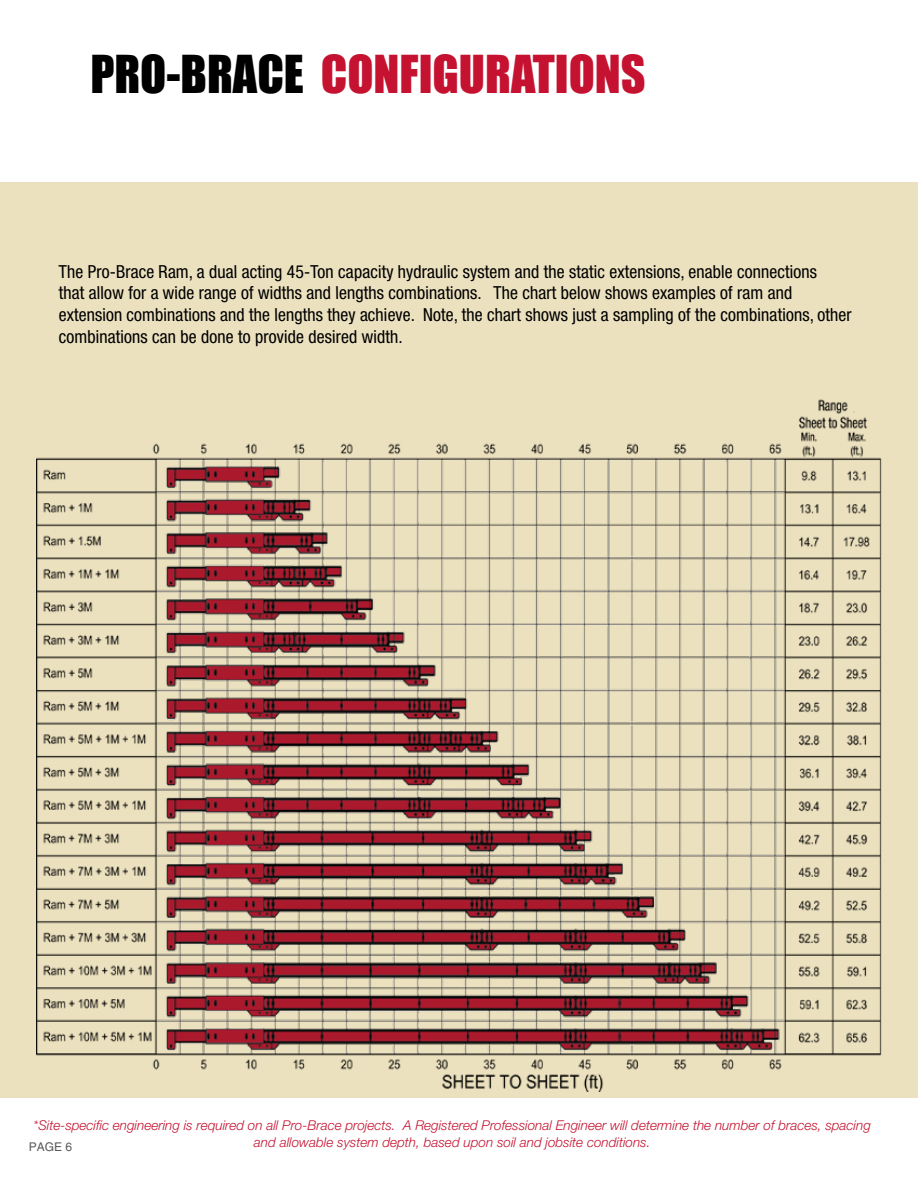
<style>
.page{position:relative;width:918px;height:1188px;background:#fff}
.page>*{position:absolute;margin:0;border:0;box-sizing:border-box;transform-origin:0 0}
.t1{font:48px "Impact";color:#c41230}
.t2{font:condensed 18px/21.6px "Helvetica Neue";color:#000}
.t3{font:italic 300 13.5px/16.2px "Helvetica Neue";color:#c41230;text-align:center}
.t4{font:12px "Helvetica";color:#58595b}
.s1{color:#000}
</style>
<div class="page">
<div style="left:0;top:183px;width:918px;height:915px;background:#ece1bf"></div>
<img style="left:37px;top:399px;width:845px;height:692px">
<h1 class="t1" style="left:90px;top:37px;width:557px"><span class="s1">PRO-BRACE</span> CONFIGURATIONS</h1>
<p class="t2" style="left:59px;top:260px;width:795px">The Pro-Brace Ram, a dual acting 45-Ton capacity hydraulic system and the static extensions, enable connections<br>that allow for a wide range of widths and lengths combinations. The chart below shows examples of ram and extension combinations and the lengths they achieve. Note, the chart shows just a sampling of the combinations, other combinations can be done to provide desired width.</p>
<p class="t3" style="left:34px;top:1117px;width:839px">*Site-specific engineering is required on all Pro-Brace projects. A Registered Professional Engineer will determine the number of braces, spacing and allowable system depth, based upon soil and jobsite conditions.</p>
<p class="t4" style="left:29px;top:1139px;width:45px">PAGE 6</p>
</div>
